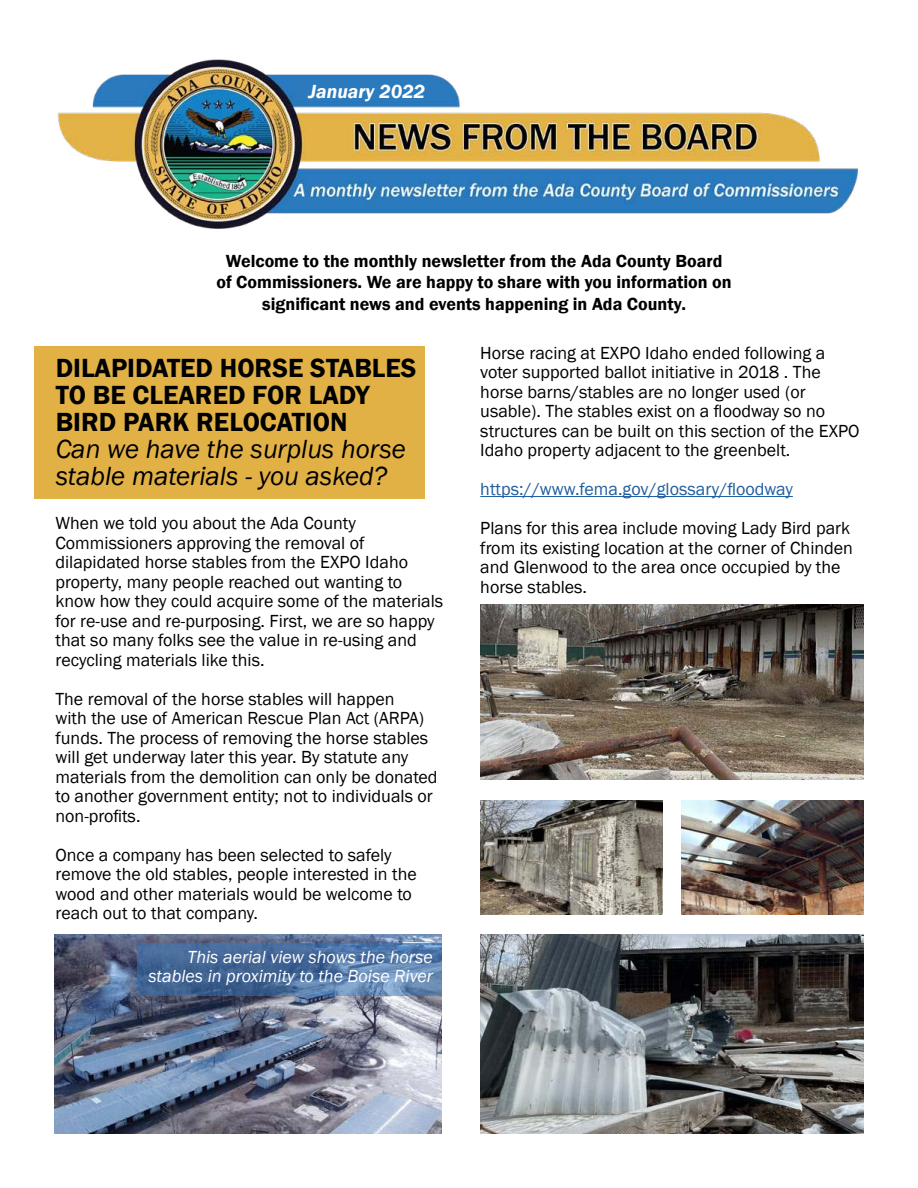
<style>
.page{position:relative;width:918px;height:1188px;background:#fff}
.page>*{position:absolute;margin:0;border:0;box-sizing:border-box;transform-origin:0 0}
.t1{font:600 27px/27px "Franklin Gothic";color:#000}
.t2{font:italic 27px/27px "Franklin Gothic";color:#000}
.t3{font:italic 600 19.5px "Franklin Gothic";color:#fff}
.t4{font:18px/19.5px "Franklin Gothic";color:#000}
.t5{font:600 18px/21.6px "Franklin Gothic";color:#000;text-align:center}
.t6{font:italic 18px/19.5px "Franklin Gothic";color:#fff;text-align:right}
.t7{font:18px "Franklin Gothic";color:#205d9e}
</style>
<div class="page">
<div style="left:35px;top:346px;width:390px;height:153px;background:#e1b146"></div>
<hr style="left:480px;top:496px;width:313px;height:1px;background:#205d9e">
<img style="left:57px;top:59px;width:801px;height:170px">
<img style="left:480px;top:605px;width:384px;height:175px">
<img style="left:682px;top:801px;width:182px;height:114px">
<img style="left:480px;top:801px;width:183px;height:114px">
<img style="left:54px;top:935px;width:387px;height:199px">
<svg style="left:137px;top:944px;width:304px;height:52px;background:#4e72a0"></svg>
<img style="left:480px;top:935px;width:384px;height:199px">
<p class="t3" style="left:309px;top:83px;width:118px">January 2022</p>
<p class="t5" style="left:216px;top:251px;width:517px">Welcome to the monthly newsletter from the Ada County Board of Commissioners. We are happy to share with you information on significant news and events happening in Ada County.</p>
<h1 class="t1" style="left:56px;top:355px;width:362px">DILAPIDATED HORSE STABLES<br>TO BE CLEARED FOR LADY<br>BIRD PARK RELOCATION</h1>
<h1 class="t2" style="left:56px;top:436px;width:352px">Can we have the surplus horse stable materials - you asked?</h1>
<p class="t4" style="left:55px;top:514px;width:389px">When we told you about the Ada County Commissioners approving the removal of dilapidated horse stables from the EXPO Idaho property, many people reached out wanting to know how they could acquire some of the materials for re-use and re-purposing. First, we are so happy that so many folks see the value in re-using and recycling materials like this.</p>
<p class="t4" style="left:55px;top:690px;width:384px">The removal of the horse stables will happen<br>with the use of American Rescue Plan Act (ARPA) funds. The process of removing the horse stables will get underway later this year. By statute any materials from the demolition can only be donated to another government entity; not to individuals or non-profits.</p>
<p class="t4" style="left:55px;top:846px;width:363px">Once a company has been selected to safely remove the old stables, people interested in the wood and other materials would be welcome to reach out to that company.</p>
<p class="t6" style="left:149px;top:948px;width:286px">This aerial view shows the horse stables in proximity to the Boise River</p>
<p class="t4" style="left:480px;top:344px;width:381px">Horse racing at EXPO Idaho ended following a voter supported ballot initiative in 2018 . The horse barns/stables are no longer used (or usable). The stables exist on a floodway so no structures can be built on this section of the EXPO Idaho property adjacent to the greenbelt.</p>
<p class="t7" style="left:480px;top:478px;width:314px">https://www.fema.gov/glossary/floodway</p>
<p class="t4" style="left:480px;top:519px;width:374px">Plans for this area include moving Lady Bird park from its existing location at the corner of Chinden and Glenwood to the area once occupied by the horse stables.</p>
</div>
